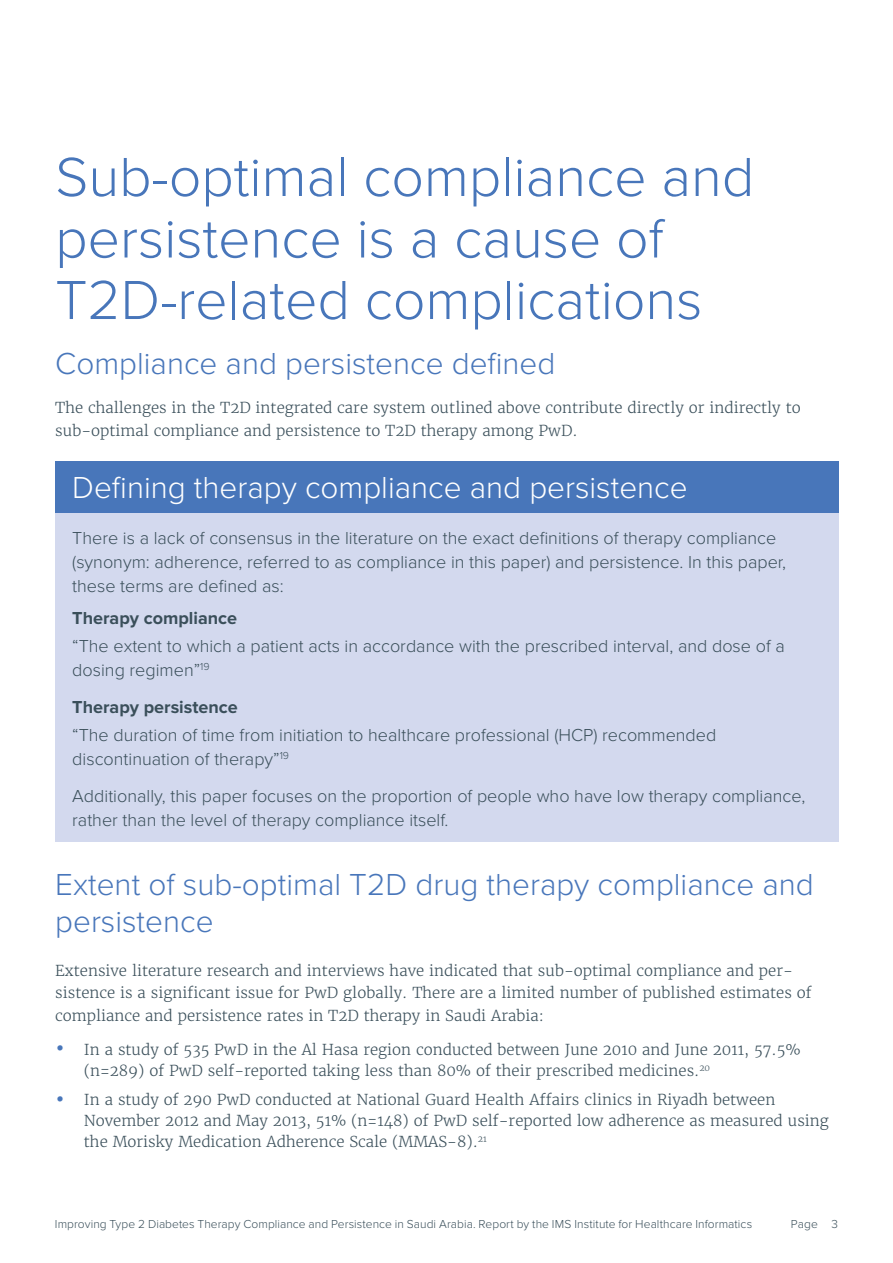
<style>
.page{position:relative;width:893px;height:1263px;background:#fff}
.page>*{position:absolute;margin:0;border:0;box-sizing:border-box;transform-origin:0 0}
.t1{font:300 57px/61.5px "Proxima Nova";color:#4876ba}
.t2{font:300 31.5px/37.5px "Proxima Nova";color:#4876ba}
.t3{font:300 31.5px "Proxima Nova";color:#fff}
.t4{font:300 18px/24px "Proxima Nova";color:#3a4f5a}
.t5{font:700 18px "Proxima Nova";color:#3a4f5a}
.t6{font:300 15px/22.5px "Merriweather";color:#3a4f5a}
.t7{font:300 12px "Proxima Nova";letter-spacing:.005em;color:#3a4f5a}
.s1{font-weight:700;font-size:24px;color:#4876ba}
</style>
<div class="page">
<div style="left:55px;top:461px;width:783px;height:52px;background:#4876ba"></div>
<div style="left:55px;top:513px;width:783px;height:329px;background:#d3d9ee"></div>
<h1 class="t1" style="left:55px;top:147px;width:701px">Sub-optimal compliance and persistence is a cause of<br>T2D-related complications</h1>
<h2 class="t2" style="left:55px;top:345px;width:502px">Compliance and persistence defined</h2>
<p class="t6" style="left:55px;top:396px;width:747px">The challenges in the T2D integrated care system outlined above contribute directly or indirectly to sub-optimal compliance and persistence to T2D therapy among PwD.</p>
<h2 class="t3" style="left:72px;top:469px;width:617px">Defining therapy compliance and persistence</h2>
<p class="t4" style="left:72px;top:526px;width:715px">There is a lack of consensus in the literature on the exact definitions of therapy compliance (synonym: adherence, referred to as compliance in this paper) and persistence. In this paper, these terms are defined as:</p>
<p class="t5" style="left:72px;top:608px;width:166px">Therapy compliance</p>
<p class="t4" style="left:72px;top:634px;width:714px">“The extent to which a patient acts in accordance with the prescribed interval, and dose of a dosing regimen”<sup>19</sup></p>
<p class="t5" style="left:72px;top:697px;width:167px">Therapy persistence</p>
<p class="t4" style="left:72px;top:723px;width:646px">“The duration of time from initiation to healthcare professional (HCP) recommended discontinuation of therapy”<sup>19</sup></p>
<p class="t4" style="left:72px;top:784px;width:735px">Additionally, this paper focuses on the proportion of people who have low therapy compliance, rather than the level of therapy compliance itself.</p>
<h2 class="t2" style="left:55px;top:866px;width:760px">Extent of sub-optimal T2D drug therapy compliance and persistence</h2>
<p class="t6" style="left:55px;top:959px;width:758px">Extensive literature research and interviews have indicated that sub-optimal compliance and per&shy;sistence is a significant issue for PwD globally. There are a limited number of published estimates of compliance and persistence rates in T2D therapy in Saudi Arabia:</p>
<p class="t6" style="left:84px;top:1039px;width:718px;line-height:21px;text-indent:-29px"><span class="s1">•</span> In a study of 535 PwD in the Al Hasa region conducted between June 2010 and June 2011, 57.5% (n=289) of PwD self-reported taking less than 80% of their prescribed medicines.<sup>20</sup></p>
<p class="t6" style="left:84px;top:1089px;width:747px;line-height:21px;text-indent:-29px"><span class="s1">•</span> In a study of 290 PwD conducted at National Guard Health Affairs clinics in Riyadh between<br>November 2012 and May 2013, 51% (n=148) of PwD self-reported low adherence as measured using the Morisky Medication Adherence Scale (MMAS-8).<sup>21</sup></p>
<p class="t7" style="left:55px;top:1217px;width:699px">Improving Type 2 Diabetes Therapy Compliance and Persistence in Saudi Arabia. Report by the IMS Institute for Healthcare Informatics</p>
<p class="t7" style="left:791px;top:1217px;width:49px">Page 3</p>
</div>
